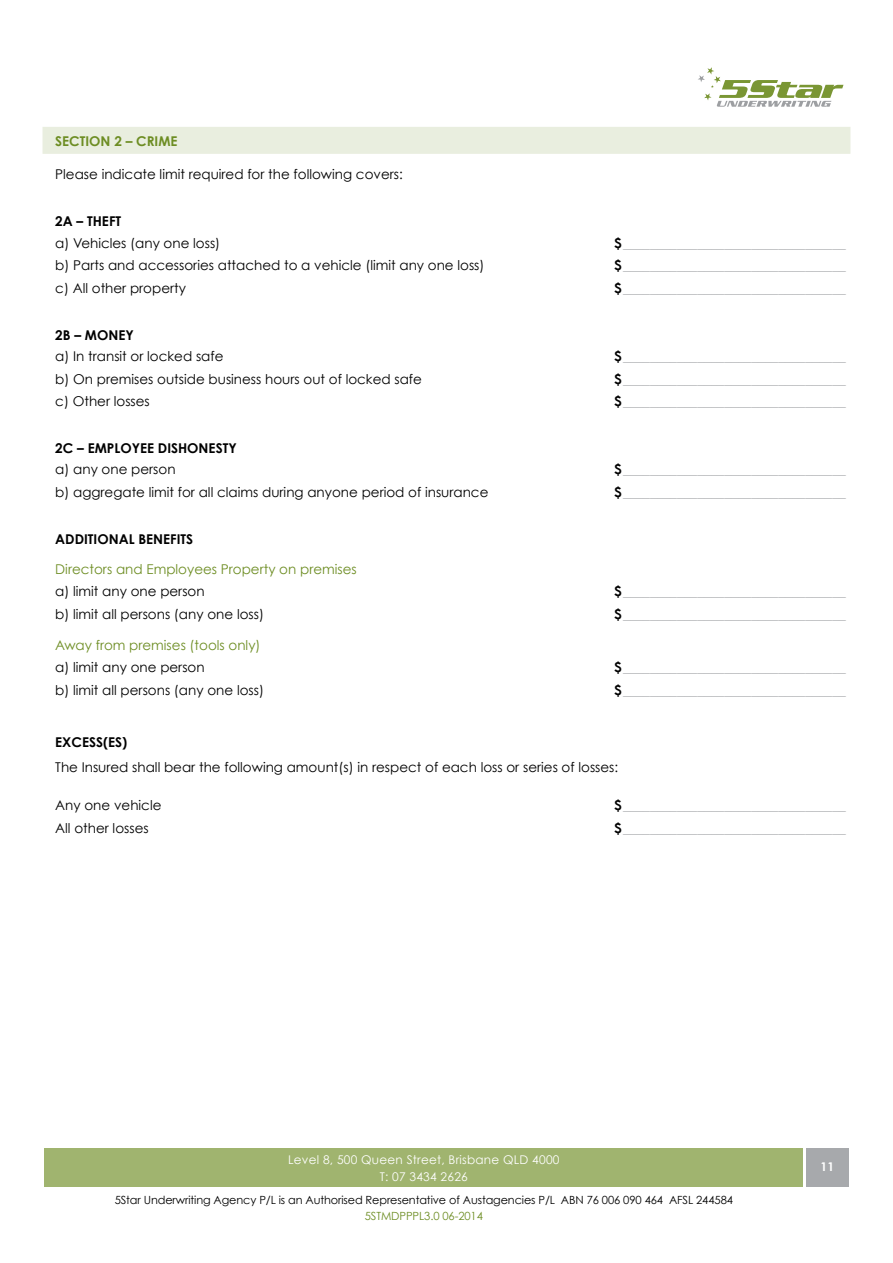
<style>
.page{position:relative;width:893px;height:1263px;background:#fff}
.page>*{position:absolute;margin:0;border:0;box-sizing:border-box;transform-origin:0 0}
.t1{font:13.5px "Century Gothic";color:#000}
.t2{font:700 13.5px "Century Gothic";color:#a7a9ac}
.t3{font:13.5px "Century Gothic";color:#6d8d23}
.t4{font:700 13.5px "Century Gothic";color:#000}
.t5{font:700 13.5px "Century Gothic";color:#6d8d23}
.t6{font:12px/16.5px "Century Gothic";letter-spacing:.02em;color:#fff;text-align:center}
.t7{font:700 12px "Century Gothic";color:#fff}
.t8{font:11.25px "Century Gothic";letter-spacing:-.01em;color:#000}
.t9{font:11.25px "Century Gothic";letter-spacing:-.01em;color:#6d8d23}
.s1{color:#000}
</style>
<div class="page">
<div style="left:45px;top:1149px;width:758px;height:38px;background:#a0b46f"></div>
<div style="left:806px;top:1149px;width:43px;height:38px;background:#a7a9ac"></div>
<svg style="left:698px;top:67px;width:145px;height:40px"></svg>
<div style="left:43px;top:127px;width:807px;height:27px;background:#e9eedf"></div>
<p class="t5" style="left:55px;top:133px;width:124px">SECTION 2 – CRIME</p>
<p class="t1" style="left:55px;top:166px;width:349px">Please indicate limit required for the following covers:</p>
<p class="t4" style="left:55px;top:213px;width:67px">2A – THEFT</p>
<p class="t1" style="left:55px;top:235px;width:166px">a) Vehicles (any one loss)</p>
<p class="t2" style="left:614px;top:234px;width:233px"><span class="s1">$</span>_________________________________</p>
<p class="t1" style="left:55px;top:257px;width:431px">b) Parts and accessories attached to a vehicle (limit any one loss)</p>
<p class="t2" style="left:614px;top:257px;width:233px"><span class="s1">$</span>_________________________________</p>
<p class="t1" style="left:55px;top:280px;width:132px">c) All other property</p>
<p class="t2" style="left:614px;top:279px;width:233px"><span class="s1">$</span>_________________________________</p>
<p class="t4" style="left:55px;top:326px;width:80px">2B – MONEY</p>
<p class="t1" style="left:55px;top:348px;width:170px">a) In transit or locked safe</p>
<p class="t2" style="left:614px;top:348px;width:233px"><span class="s1">$</span>_________________________________</p>
<p class="t1" style="left:55px;top:370px;width:368px">b) On premises outside business hours out of locked safe</p>
<p class="t2" style="left:614px;top:370px;width:233px"><span class="s1">$</span>_________________________________</p>
<p class="t1" style="left:55px;top:393px;width:96px">c) Other losses</p>
<p class="t2" style="left:614px;top:393px;width:233px"><span class="s1">$</span>_________________________________</p>
<p class="t4" style="left:55px;top:440px;width:183px">2C – EMPLOYEE DISHONESTY</p>
<p class="t1" style="left:55px;top:461px;width:122px">a) any one person</p>
<p class="t2" style="left:614px;top:461px;width:233px"><span class="s1">$</span>_________________________________</p>
<p class="t1" style="left:55px;top:484px;width:435px">b) aggregate limit for all claims during anyone period of insurance</p>
<p class="t2" style="left:614px;top:483px;width:233px"><span class="s1">$</span>_________________________________</p>
<p class="t4" style="left:55px;top:531px;width:139px">ADDITIONAL BENEFITS</p>
<p class="t3" style="left:55px;top:561px;width:303px">Directors and Employees Property on premises</p>
<p class="t1" style="left:55px;top:583px;width:151px">a) limit any one person</p>
<p class="t2" style="left:614px;top:583px;width:233px"><span class="s1">$</span>_________________________________</p>
<p class="t1" style="left:55px;top:606px;width:210px">b) limit all persons (any one loss)</p>
<p class="t2" style="left:614px;top:605px;width:233px"><span class="s1">$</span>_________________________________</p>
<p class="t3" style="left:55px;top:637px;width:207px">Away from premises (tools only)</p>
<p class="t1" style="left:55px;top:659px;width:151px">a) limit any one person</p>
<p class="t2" style="left:614px;top:659px;width:233px"><span class="s1">$</span>_________________________________</p>
<p class="t1" style="left:55px;top:682px;width:210px">b) limit all persons (any one loss)</p>
<p class="t2" style="left:614px;top:681px;width:233px"><span class="s1">$</span>_________________________________</p>
<p class="t4" style="left:55px;top:734px;width:74px">EXCESS(ES)</p>
<p class="t1" style="left:55px;top:759px;width:564px">The Insured shall bear the following amount(s) in respect of each loss or series of losses:</p>
<p class="t1" style="left:55px;top:797px;width:108px">Any one vehicle</p>
<p class="t2" style="left:614px;top:797px;width:233px"><span class="s1">$</span>_________________________________</p>
<p class="t1" style="left:55px;top:820px;width:95px">All other losses</p>
<p class="t2" style="left:614px;top:819px;width:233px"><span class="s1">$</span>_________________________________</p>
<p class="t6" style="left:288px;top:1151px;width:273px">Level 8, 500 Queen Street, Brisbane QLD 4000<br>T: 07 3434 2626</p>
<p class="t8" style="left:115px;top:1193px;width:620px">5Star Underwriting Agency P/L is an Authorised Representative of Austagencies P/L ABN 76 006 090 464 AFSL 244584</p>
<p class="t9" style="left:365px;top:1209px;width:120px">5STMDPPPL3.0 06-2014</p>
<p class="t7" style="left:821px;top:1159px;width:15px">11</p>
</div>
